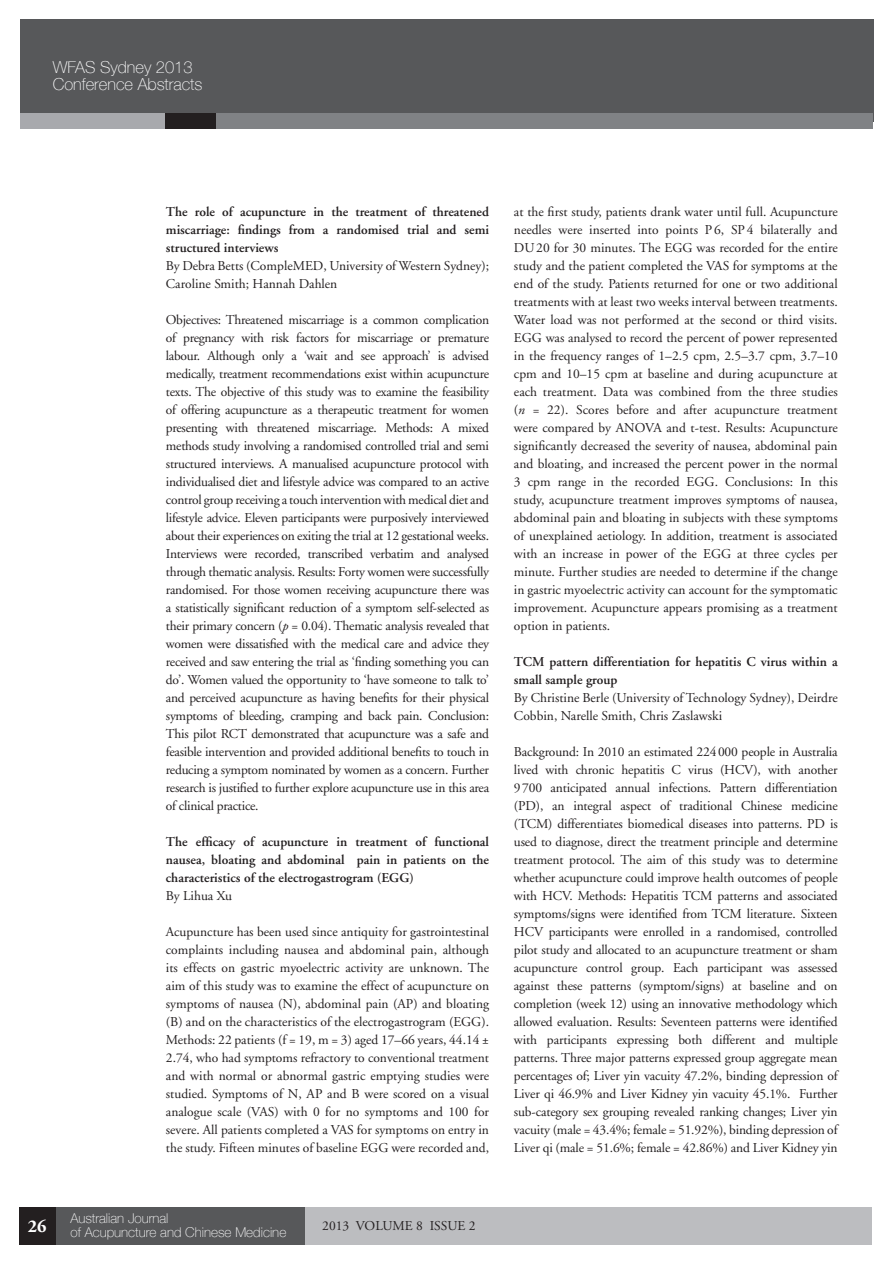
<style>
.page{position:relative;width:893px;height:1263px;background:#fff}
.page>*{position:absolute;margin:0;border:0;box-sizing:border-box;transform-origin:0 0}
.t1{font:700 18px "Adobe Garamond Pro";color:#fff}
.article_title_header{font:100 16.5px/16.5px "Helvetica Neue";color:#fff}
.article_body{font:13.5px/18px "Adobe Garamond";color:#231f20;text-align:justify}
.article_-_subhead_3{font:600 13.5px/18px "Adobe Garamond";color:#231f20;text-align:justify}
.footer_-_title{font:100 13.5px "Helvetica Neue";color:#fff}
.footer_-_volume__iss{font:13.5px "Adobe Garamond Pro";color:#231f20}
.s1{font-style:italic}
</style>
<div class="page">
<div style="left:20px;top:19px;width:853px;height:102px;background:#57585a"></div>
<div style="left:19px;top:1207px;width:853px;height:37px;background:#bcbdc0"></div>
<div style="left:55px;top:1207px;width:250px;height:37px;background:#57585a"></div>
<div style="left:19px;top:1207px;width:37px;height:37px;background:#231f20"></div>
<div style="left:20px;top:113px;width:853px;height:15px;background:#a8a9ad"></div>
<div style="left:166px;top:113px;width:707px;height:15px;background:#231f20"></div>
<div style="left:217px;top:113px;width:656px;height:15px;background:#808285"></div>
<p class="article_title_header" style="left:53px;top:59px;width:151px">WFAS Sydney 2013<br>Conference Abstracts</p>
<p class="t1" style="left:28px;top:1216px;width:20px">26</p>
<p class="article_-_subhead_3" style="left:166px;top:203px;width:325px">The role of acupuncture in the treatment of threatened miscarriage: findings from a randomised trial and semi structured interviews</p>
<p class="article_body" style="left:166px;top:257px;width:325px">By Debra Betts (CompleMED, University of Western Sydney);<br>Caroline Smith; Hannah Dahlen</p>
<p class="article_body" style="left:166px;top:311px;width:325px">Objectives: Threatened miscarriage is a common complication of pregnancy with risk factors for miscarriage or premature labour. Although only a ‘wait and see approach’ is advised medically, treatment recommendations exist within acupuncture texts. The objective of this study was to examine the feasibility of offering acupuncture as a therapeutic treatment for women presenting with threatened miscarriage. Methods: A mixed methods study involving a randomised controlled trial and semi structured interviews. A manualised acupuncture protocol with individualised diet and lifestyle advice was compared to an active control group receiving a touch intervention with medical diet and lifestyle advice. Eleven participants were purposively interviewed about their experiences on exiting the trial at 12 gestational weeks.<br>Interviews were recorded, transcribed verbatim and analysed through thematic analysis. Results: Forty women were successfully randomised. For those women receiving acupuncture there was a statistically significant reduction of a symptom self-selected as their primary concern (<span class="s1">p</span> = 0.04). Thematic analysis revealed that women were dissatisfied with the medical care and advice they received and saw entering the trial as ‘finding something you can do’. Women valued the opportunity to ‘have someone to talk to’ and perceived acupuncture as having benefits for their physical symptoms of bleeding, cramping and back pain. Conclusion:<br>This pilot RCT demonstrated that acupuncture was a safe and feasible intervention and provided additional benefits to touch in reducing a symptom nominated by women as a concern. Further research is justified to further explore acupuncture use in this area of clinical practice.</p>
<p class="article_-_subhead_3" style="left:166px;top:833px;width:325px">The efficacy of acupuncture in treatment of functional nausea, bloating and abdominal pain in patients on the characteristics of the electrogastrogram (EGG)</p>
<p class="article_body" style="left:166px;top:887px;width:68px">By Lihua Xu</p>
<p class="article_body" style="left:166px;top:923px;width:325px">Acupuncture has been used since antiquity for gastrointestinal complaints including nausea and abdominal pain, although its effects on gastric myoelectric activity are unknown. The aim of this study was to examine the effect of acupuncture on symptoms of nausea (N), abdominal pain (AP) and bloating (B) and on the characteristics of the electrogastrogram (EGG).<br>Methods: 22 patients (f = 19, m = 3) aged 17–66 years, 44.14 ± 2.74, who had symptoms refractory to conventional treatment and with normal or abnormal gastric emptying studies were studied. Symptoms of N, AP and B were scored on a visual analogue scale (VAS) with 0 for no symptoms and 100 for severe. All patients completed a VAS for symptoms on entry in the study. Fifteen minutes of baseline EGG were recorded and,</p>
<p class="footer_-_title" style="left:70px;top:1211px;width:100px">Australian Journal</p>
<p class="footer_-_title" style="left:70px;top:1224px;width:217px">of Acupuncture and Chinese Medicine</p>
<p class="footer_-_volume__iss" style="left:322px;top:1217px;width:155px">2013 VOLUME 8 ISSUE 2</p>
<p class="article_body" style="left:514px;top:203px;width:325px">at the first study, patients drank water until full. Acupuncture needles were inserted into points P6, SP4 bilaterally and DU20 for 30 minutes. The EGG was recorded for the entire study and the patient completed the VAS for symptoms at the end of the study. Patients returned for one or two additional treatments with at least two weeks interval between treatments.<br>Water load was not performed at the second or third visits.<br>EGG was analysed to record the percent of power represented in the frequency ranges of 1–2.5 cpm, 2.5–3.7 cpm, 3.7–10 cpm and 10–15 cpm at baseline and during acupuncture at each treatment. Data was combined from the three studies (<span class="s1">n</span> = 22). Scores before and after acupuncture treatment were compared by ANOVA and t-test. Results: Acupuncture significantly decreased the severity of nausea, abdominal pain and bloating, and increased the percent power in the normal 3 cpm range in the recorded EGG. Conclusions: In this study, acupuncture treatment improves symptoms of nausea, abdominal pain and bloating in subjects with these symptoms of unexplained aetiology. In addition, treatment is associated with an increase in power of the EGG at three cycles per minute. Further studies are needed to determine if the change in gastric myoelectric activity can account for the symptomatic improvement. Acupuncture appears promising as a treatment option in patients.</p>
<p class="article_-_subhead_3" style="left:514px;top:653px;width:325px">TCM pattern differentiation for hepatitis C virus within a small sample group</p>
<p class="article_body" style="left:514px;top:689px;width:325px">By Christine Berle (University of Technology Sydney), Deirdre<br>Cobbin, Narelle Smith, Chris Zaslawski</p>
<p class="article_body" style="left:514px;top:743px;width:325px">Background: In 2010 an estimated 224000 people in Australia lived with chronic hepatitis C virus (HCV), with another 9700 anticipated annual infections. Pattern differentiation (PD), an integral aspect of traditional Chinese medicine (TCM) differentiates biomedical diseases into patterns. PD is used to diagnose, direct the treatment principle and determine treatment protocol. The aim of this study was to determine whether acupuncture could improve health outcomes of people with HCV. Methods: Hepatitis TCM patterns and associated symptoms/signs were identified from TCM literature. Sixteen HCV participants were enrolled in a randomised, controlled pilot study and allocated to an acupuncture treatment or sham acupuncture control group. Each participant was assessed against these patterns (symptom/signs) at baseline and on completion (week 12) using an innovative methodology which allowed evaluation. Results: Seventeen patterns were identified with participants expressing both different and multiple patterns. Three major patterns expressed group aggregate mean percentages of; Liver yin vacuity 47.2%, binding depression of Liver qi 46.9% and Liver Kidney yin vacuity 45.1%. Further sub-category sex grouping revealed ranking changes; Liver yin vacuity (male = 43.4%; female = 51.92%), binding depression of Liver qi (male = 51.6%; female = 42.86%) and Liver Kidney yin</p>
</div>
